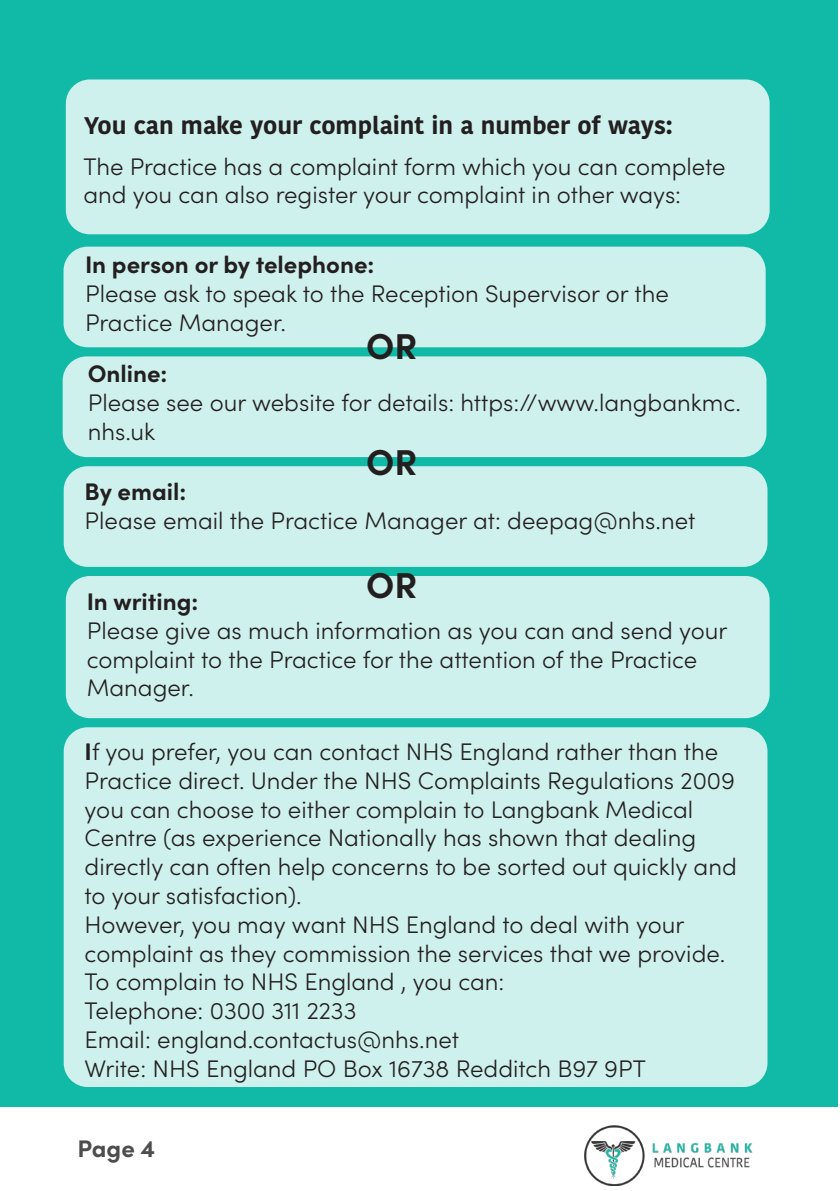
<style>
.page{position:relative;width:840px;height:1191px;background:#fff}
.page>*{position:absolute;margin:0;border:0;box-sizing:border-box;transform-origin:0 0}
.t1{font:700 36px "Sofia Pro";color:#231f20}
.t2{font:300 24px/28.8px "Sofia Pro";color:#231f20}
.t3{font:700 24px "Sofia Pro";color:#231f20}
.t4{font:700 24px "Kohinoor Telugu";color:#231f20}
.t5{font:700 24px "Sofia Pro";color:#4d4d4d}
.s1{font-weight:700}
</style>
<div class="page">
<img style="left:584px;top:1125px;width:169px;height:60px">
<div style="left:0;top:0;width:837px;height:1106px;background:#11baa6"></div>
<div style="left:66px;top:79px;width:703px;height:155px;background:#cff1ed;border-radius:24px"></div>
<div style="left:63px;top:247px;width:702px;height:100px;background:#cff1ed;border-radius:24px"></div>
<div style="left:63px;top:356px;width:703px;height:101px;background:#cff1ed;border-radius:24px"></div>
<div style="left:64px;top:466px;width:703px;height:101px;background:#cff1ed;border-radius:24px"></div>
<div style="left:66px;top:576px;width:703px;height:142px;background:#cff1ed;border-radius:24px"></div>
<div style="left:64px;top:727px;width:703px;height:360px;background:#cff1ed;border-radius:24px"></div>
<p class="t4" style="left:84px;top:111px;width:589px">You can make your complaint in a number of ways:</p>
<p class="t2" style="left:83px;top:150px;width:643px">The Practice has a complaint form which you can complete and you can also register your complaint in other ways:</p>
<p class="t3" style="left:85px;top:246px;width:291px">In person or by telephone:</p>
<p class="t2" style="left:85px;top:278px;width:585px">Please ask to speak to the Reception Supervisor or the<br>Practice Manager.</p>
<p class="t3" style="left:88px;top:355px;width:81px">Online:</p>
<p class="t2" style="left:88px;top:387px;width:654px">Please see our website for details: https://www.langbankmc. nhs.uk</p>
<p class="t1" style="left:366px;top:319px;width:53px">OR</p>
<p class="t1" style="left:366px;top:434px;width:53px">OR</p>
<p class="t3" style="left:85px;top:473px;width:103px">By email:</p>
<p class="t2" style="left:85px;top:505px;width:612px">Please email the Practice Manager at: deepag@nhs.net</p>
<p class="t1" style="left:366px;top:558px;width:53px">OR</p>
<p class="t3" style="left:87px;top:583px;width:113px">In writing:</p>
<p class="t2" style="left:87px;top:614px;width:641px">Please give as much information as you can and send your complaint to the Practice for the attention of the Practice<br>Manager.</p>
<p class="t2" style="left:85px;top:735px;width:653px"><span class="s1">I</span>f you prefer, you can contact NHS England rather than the Practice direct. Under the NHS Complaints Regulations 2009 you can choose to either complain to Langbank Medical Centre (as experience Nationally has shown that dealing directly can often help concerns to be sorted out quickly and to your satisfaction).</p>
<p class="t2" style="left:85px;top:908px;width:641px">However, you may want NHS England to deal with your complaint as they commission the services that we provide.</p>
<p class="t2" style="left:85px;top:966px;width:421px">To complain to NHS England , you can:</p>
<p class="t2" style="left:85px;top:995px;width:273px">Telephone: 0300 311 2233</p>
<p class="t2" style="left:85px;top:1023px;width:375px">Email: england.contactus@nhs.net</p>
<p class="t2" style="left:85px;top:1052px;width:562px">Write: NHS England PO Box 16738 Redditch B97 9PT</p>
<p class="t5" style="left:77px;top:1130px;width:79px">Page 4</p>
</div>
